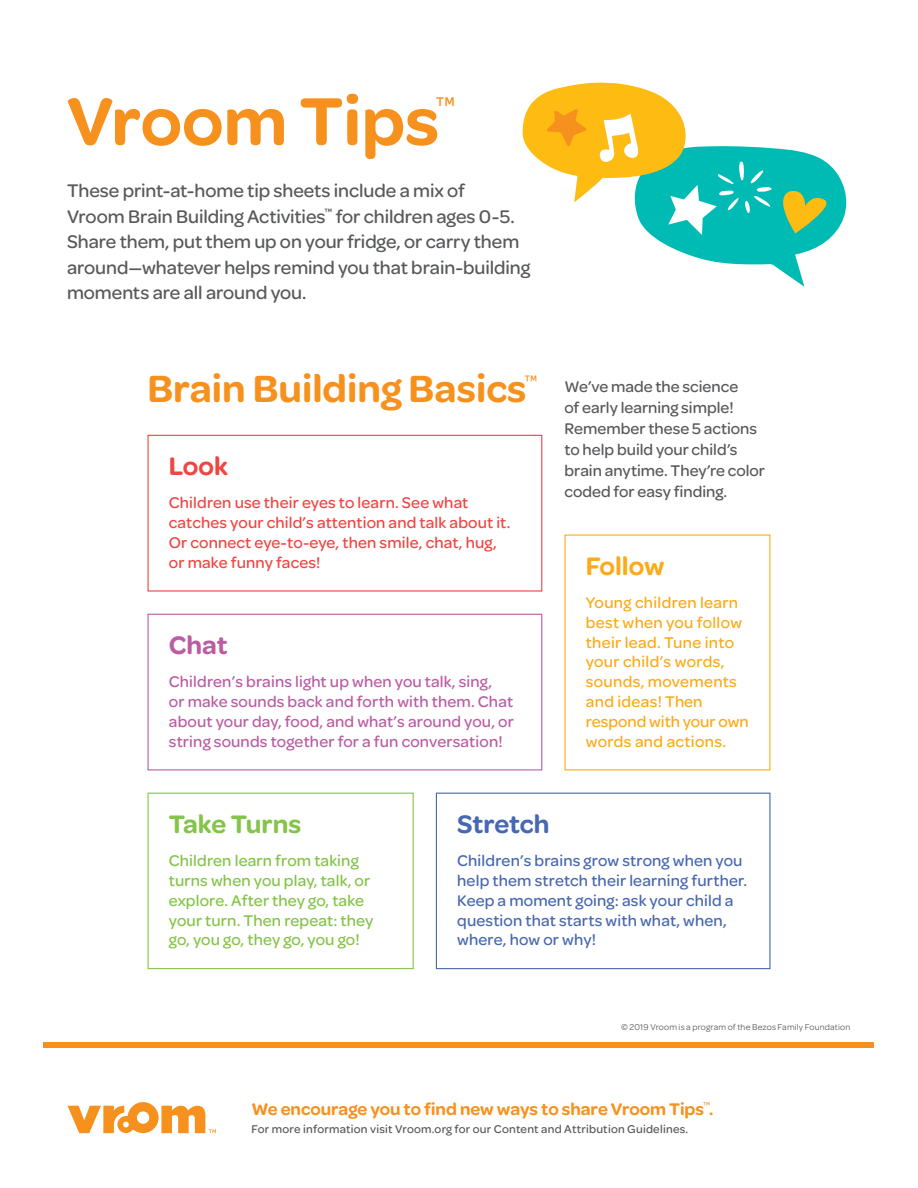
<style>
.page{position:relative;width:918px;height:1188px;background:#fff}
.page>*{position:absolute;margin:0;border:0;box-sizing:border-box;transform-origin:0 0}
.t1{font:600 72px "Omnes";color:#f7911e}
.t2{font:600 40.5px "Omnes";color:#f7911e}
.t3{font:28.8px "Omnes";color:#f7911e}
.t4{font:600 27px "Omnes";color:#84c448}
.t5{font:600 27px "Omnes";color:#4868b1}
.t6{font:600 27px "Omnes";color:#fbaa19}
.t7{font:600 27px "Omnes";color:#ef4642}
.t8{font:600 27px "Omnes";color:#bb5ca3}
.t9{font:500 19.5px/25.5px "Omnes";letter-spacing:-.005em;color:#58595b}
.t10{font:600 18px "Omnes";color:#f7911e}
.t11{font:500 16.5px/19.8px "Omnes";letter-spacing:.01em;color:#bb5ca3}
.t12{font:500 16.5px/19.8px "Omnes";letter-spacing:.01em;color:#4868b1}
.t13{font:500 16.5px/19.8px "Omnes";letter-spacing:.01em;color:#ef4642}
.t14{font:500 16.5px/19.8px "Omnes";letter-spacing:.02em;color:#fbaa19}
.t15{font:500 16.5px/21px "Omnes";color:#58595b}
.t16{font:500 16.5px/19.8px "Omnes";letter-spacing:.01em;color:#84c448}
.t17{font:500 12px "Omnes";letter-spacing:.02em;color:#58595b}
.t18{font:9px "Omnes";letter-spacing:.02em;color:#58595b}
</style>
<div class="page">
<div style="left:147px;top:435px;width:395px;height:157px;border:1px solid #ef4642"></div>
<div style="left:147px;top:614px;width:395px;height:156px;border:1px solid #bb5ca3"></div>
<div style="left:147px;top:793px;width:267px;height:176px;border:1px solid #84c448"></div>
<div style="left:436px;top:793px;width:335px;height:176px;border:1px solid #4868b1"></div>
<svg style="left:522px;top:82px;width:324px;height:204px"></svg>
<div style="left:44px;top:1043px;width:830px;height:5px;background:#f7911e"></div>
<svg style="left:68px;top:1102px;width:148px;height:31px"></svg>
<h1 class="t1" style="left:67px;top:70px;width:374px">Vroom Tips</h1>
<h3 class="t3" style="left:436px;top:87px;width:21px">™</h3>
<p class="t9" style="left:67px;top:177px;width:465px">These print-at-home tip sheets include a mix of<br>Vroom Brain Building Activities<sup>™</sup> for children ages 0-5.<br>Share them, put them up on your fridge, or carry them around—whatever helps remind you that brain-building moments are all around you.</p>
<h2 class="t2" style="left:147px;top:359px;width:392px">Brain Building Basics<sup>™</sup></h2>
<h3 class="t7" style="left:169px;top:447px;width:61px">Look</h3>
<p class="t13" style="left:169px;top:492px;width:343px">Children use their eyes to learn. See what catches your child’s attention and talk about it.<br>Or connect eye-to-eye, then smile, chat, hug, or make funny faces!</p>
<h3 class="t8" style="left:169px;top:626px;width:60px">Chat</h3>
<p class="t11" style="left:169px;top:671px;width:346px">Children’s brains light up when you talk, sing,<br>or make sounds back and forth with them. Chat about your day, food, and what’s around you, or string sounds together for a fun conversation!</p>
<p class="t15" style="left:564px;top:375px;width:202px">We’ve made the science<br>of early learning simple!<br>Remember these 5 actions to help build your child’s brain anytime. They’re color coded for easy finding.</p>
<h3 class="t6" style="left:586px;top:547px;width:80px">Follow</h3>
<p class="t14" style="left:586px;top:592px;width:164px">Young children learn best when you follow their lead. Tune into your child’s words, sounds, movements and ideas! Then respond with your own words and actions.</p>
<h3 class="t4" style="left:169px;top:805px;width:134px">Take Turns</h3>
<p class="t16" style="left:169px;top:850px;width:206px">Children learn from taking turns when you play, talk, or explore. After they go, take your turn. Then repeat: they go, you go, they go, you go!</p>
<h3 class="t5" style="left:457px;top:805px;width:94px">Stretch</h3>
<p class="t12" style="left:457px;top:850px;width:291px">Children’s brains grow strong when you help them stretch their learning further.<br>Keep a moment going: ask your child a question that starts with what, when, where, how or why!</p>
<p class="t18" style="left:621px;top:1021px;width:231px">© 2019 Vroom is a program of the Bezos Family Foundation</p>
<p class="t10" style="left:252px;top:1096px;width:463px">We encourage you to find new ways to share Vroom Tips<sup>™</sup>.</p>
<p class="t17" style="left:252px;top:1121px;width:438px">For more information visit Vroom.org for our Content and Attribution Guidelines.</p>
</div>
